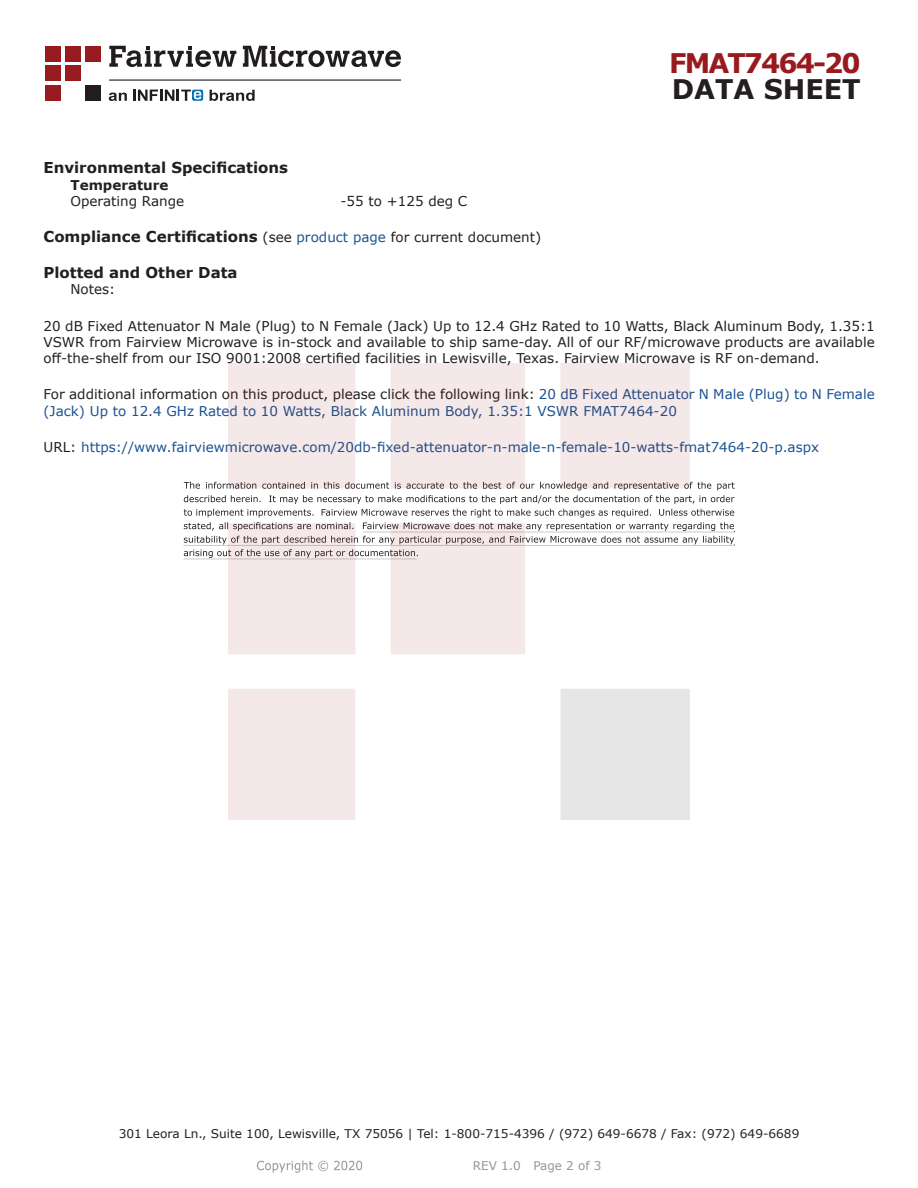
<style>
.page{position:relative;width:918px;height:1188px;background:#fff}
.page>*{position:absolute;margin:0;border:0;box-sizing:border-box;transform-origin:0 0}
.FM{font:700 27px "Verdana";letter-spacing:-.07em;color:#981a1e}
.t1{font:700 27px "Verdana";color:#231f20}
.Head1_for_Compliance{font:700 15px "Verdana";color:#231f20}
.Head1{font:700 15px "Verdana";color:#231f20}
.Web_Description_Para{font:13.5px/16.2px "Verdana";color:#231f20;text-align:justify}
.Web_Description_Para-2{font:13.5px/16.2px "Verdana";color:#1a5392}
.URL_para{font:13.5px "Verdana";color:#1a5392}
.Specs_Para{font:13.5px "Verdana";color:#231f20}
.Head2_after_Head1{font:700 13.5px "Verdana";color:#231f20}
.t2{font:12px "Verdana";color:#231f20}
.REV_Info{font:12px "Verdana";color:#939598}
.s1{font-weight:400;font-size:13.5px}
.s2{font-weight:400;font-size:13.5px;color:#1a5392}
.s3{color:#231f20}
</style>
<div class="page">
<svg style="left:184px;top:482px;width:551px;height:76px"></svg>
<hr style="left:363px;top:532px;width:372px;height:1px;background:#231f20">
<hr style="left:183px;top:545px;width:551px;height:1px;background:#231f20">
<hr style="left:184px;top:559px;width:233px;height:1px;background:#231f20">
<img style="left:257px;top:1160px;width:106px;height:13px">
<img style="left:228px;top:364px;width:462px;height:456px">
<div style="left:45px;top:46px;width:16px;height:15px;background:#971b1f"></div>
<div style="left:65px;top:66px;width:16px;height:15px;background:#971b1f"></div>
<div style="left:85px;top:85px;width:16px;height:16px;background:#211d1e"></div>
<div style="left:45px;top:85px;width:16px;height:16px;background:#971b1f"></div>
<div style="left:85px;top:46px;width:16px;height:15px;background:#971b1f"></div>
<div style="left:45px;top:66px;width:16px;height:15px;background:#971b1f"></div>
<div style="left:65px;top:46px;width:16px;height:15px;background:#971b1f"></div>
<svg style="left:109px;top:46px;width:292px;height:21px"></svg>
<svg style="left:192px;top:90px;width:11px;height:11px"></svg>
<svg style="left:133px;top:90px;width:68px;height:11px"></svg>
<svg style="left:210px;top:90px;width:45px;height:11px"></svg>
<svg style="left:109px;top:93px;width:18px;height:8px"></svg>
<hr style="left:109px;top:80px;width:292px;height:1px;background:#211d1e">
<p class="FM" style="left:669px;top:44px;width:193px">FMAT7464-20</p>
<p class="t1" style="left:672px;top:70px;width:191px">DATA SHEET</p>
<p class="Head1" style="left:44px;top:157px;width:246px">Environmental Specifications</p>
<p class="Head2_after_Head1" style="left:70px;top:175px;width:100px">Temperature</p>
<p class="Specs_Para" style="left:70px;top:192px;width:115px">Operating Range</p>
<p class="Specs_Para" style="left:340px;top:192px;width:128px">-55 to +125 deg C</p>
<p class="Head1_for_Compliance" style="left:44px;top:226px;width:499px">Compliance Certifications <span class="s1">(see</span> <span class="s2">product page</span> <span class="s1">for current document)</span></p>
<p class="Head1_for_Compliance" style="left:44px;top:262px;width:196px">Plotted and Other Data</p>
<p class="Specs_Para" style="left:70px;top:280px;width:46px">Notes:</p>
<p class="Web_Description_Para" style="left:44px;top:317px;width:833px">20 dB Fixed Attenuator N Male (Plug) to N Female (Jack) Up to 12.4 GHz Rated to 10 Watts, Black Aluminum Body, 1.35:1<br>VSWR from Fairview Microwave is in-stock and available to ship same-day. All of our RF/microwave products are available off-the-shelf from our ISO 9001:2008 certified facilities in Lewisville, Texas. Fairview Microwave is RF on-demand.</p>
<p class="Web_Description_Para-2" style="left:44px;top:386px;width:833px"><span class="s3">For additional information on this product, please click the following link:</span> 20 dB Fixed Attenuator N Male (Plug) to N Female (Jack) Up to 12.4 GHz Rated to 10 Watts, Black Aluminum Body, 1.35:1 VSWR FMAT7464-20</p>
<p class="URL_para" style="left:44px;top:438px;width:777px"><span class="s3">URL:</span> https://www.fairviewmicrowave.com/20db-fixed-attenuator-n-male-n-female-10-watts-fmat7464-20-p.aspx</p>
<p class="t2" style="left:119px;top:1125px;width:682px">301 Leora Ln., Suite 100, Lewisville, TX 75056 | Tel: 1-800-715-4396 / (972) 649-6678 / Fax: (972) 649-6689</p>
<p class="REV_Info" style="left:473px;top:1157px;width:130px">REV 1.0 Page 2 of 3</p>
</div>
